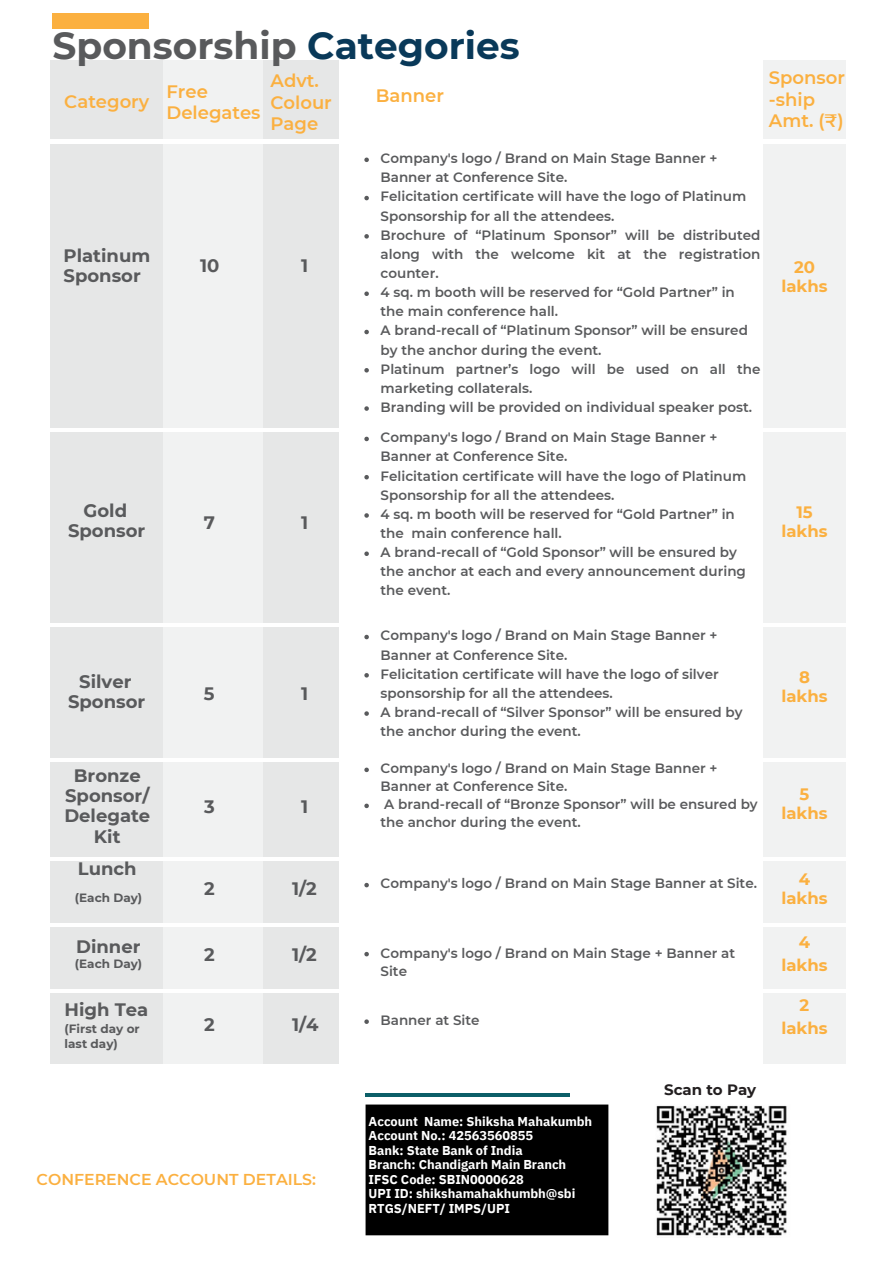
<style>
.page{position:relative;width:894px;height:1264px;background:#fff}
.page>*{position:absolute;margin:0;border:0;box-sizing:border-box;transform-origin:0 0}
.t1{font:700 37.5px "Montserrat";color:#595a5c}
.t2{font:700 18px/20.2px "Montserrat";color:#595a5c;text-align:center}
.t3{font:600 18px/21.3px "Montserrat";color:#fbb040}
.t4{font:700 16.5px/19.2px "Montserrat";color:#fbb040;text-align:center}
.t5{font:600 15.75px "Montserrat";color:#fbb040}
.t6{font:700 15px "Montserrat";color:#231f20}
.t7{font:600 13.5px/19.2px "Montserrat";color:#595a5c}
.t8{font:700 12.9px/14.4px "IBM Plex Sans";color:#fff}
.t9{font:700 12px/15px "Montserrat";color:#595a5c}
.s1{color:#093959}
</style>
<div class="page">
<div style="left:53px;top:13px;width:96px;height:16px;background:#fbb040"></div>
<div style="left:51px;top:60px;width:113px;height:1003px;background:#e6e7e7"></div>
<div style="left:164px;top:60px;width:99px;height:1003px;background:#f1f2f2"></div>
<div style="left:263px;top:60px;width:76px;height:1003px;background:#e6e7e7"></div>
<div style="left:763px;top:60px;width:82px;height:1003px;background:#f1f2f2"></div>
<hr style="left:51px;top:140px;width:794px;height:3px;background:#fff">
<hr style="left:51px;top:428px;width:794px;height:3px;background:#fff">
<hr style="left:51px;top:623px;width:794px;height:3px;background:#fff">
<hr style="left:51px;top:758px;width:794px;height:3px;background:#fff">
<hr style="left:51px;top:857px;width:794px;height:3px;background:#fff">
<hr style="left:51px;top:923px;width:794px;height:3px;background:#fff">
<hr style="left:51px;top:989px;width:794px;height:3px;background:#fff">
<svg style="left:364px;top:1019px;width:5px;height:4px"></svg>
<svg style="left:364px;top:882px;width:5px;height:5px"></svg>
<svg style="left:364px;top:951px;width:5px;height:5px"></svg>
<svg style="left:364px;top:157px;width:5px;height:5px"></svg>
<svg style="left:364px;top:196px;width:5px;height:4px"></svg>
<svg style="left:364px;top:234px;width:5px;height:4px"></svg>
<svg style="left:364px;top:291px;width:5px;height:5px"></svg>
<svg style="left:364px;top:330px;width:5px;height:4px"></svg>
<svg style="left:364px;top:368px;width:5px;height:4px"></svg>
<svg style="left:364px;top:406px;width:5px;height:5px"></svg>
<svg style="left:364px;top:436px;width:5px;height:5px"></svg>
<svg style="left:364px;top:475px;width:5px;height:4px"></svg>
<svg style="left:364px;top:513px;width:5px;height:4px"></svg>
<svg style="left:364px;top:551px;width:5px;height:5px"></svg>
<svg style="left:364px;top:634px;width:5px;height:5px"></svg>
<svg style="left:364px;top:673px;width:5px;height:4px"></svg>
<svg style="left:364px;top:711px;width:5px;height:4px"></svg>
<svg style="left:364px;top:767px;width:5px;height:5px"></svg>
<svg style="left:364px;top:803px;width:5px;height:5px"></svg>
<div style="left:365px;top:1104px;width:243px;height:131px;background:#000"></div>
<hr style="left:365px;top:1093px;width:204px;height:3px;background:#0c5f68">
<img style="left:656px;top:1105px;width:131px;height:131px">
<h1 class="t1" style="left:53px;top:22px;width:468px">Sponsorship <span class="s1">Categories</span></h1>
<h2 class="t3" style="left:64px;top:91px;width:86px">Category</h2>
<h2 class="t3" style="left:166px;top:81px;width:95px">Free<br>Delegates</h2>
<h2 class="t3" style="left:270px;top:70px;width:63px">Advt.<br>Colour<br>Page</h2>
<p class="t2" style="left:64px;top:245px;width:88px;text-align:left">Platinum<br>Sponsor</p>
<p class="t2" style="left:200px;top:255px;width:21px">10</p>
<p class="t2" style="left:301px;top:256px;width:9px">1</p>
<p class="t2" style="left:68px;top:500px;width:79px">Gold<br>Sponsor</p>
<h2 class="t2" style="left:68px;top:671px;width:79px">Silver<br>Sponsor</h2>
<h2 class="t2" style="left:64px;top:765px;width:87px">Bronze<br>Sponsor/<br>Delegate<br>Kit</h2>
<h2 class="t2" style="left:78px;top:858px;width:60px">Lunch</h2>
<p class="t9" style="left:75px;top:890px;width:69px">(Each Day)</p>
<h2 class="t2" style="left:76px;top:936px;width:66px">Dinner</h2>
<p class="t9" style="left:75px;top:956px;width:69px">(Each Day)</p>
<p class="t2" style="left:65px;top:999px;width:85px">High Tea</p>
<h2 class="t9" style="left:65px;top:1021px;width:77px">(First day or last day)</h2>
<p class="t2" style="left:204px;top:512px;width:13px">7</p>
<p class="t2" style="left:204px;top:683px;width:12px">5</p>
<p class="t2" style="left:204px;top:796px;width:12px">3</p>
<p class="t2" style="left:204px;top:878px;width:12px">2</p>
<p class="t2" style="left:204px;top:944px;width:12px">2</p>
<p class="t2" style="left:204px;top:1014px;width:12px">2</p>
<p class="t2" style="left:301px;top:512px;width:9px">1</p>
<p class="t2" style="left:301px;top:683px;width:9px">1</p>
<p class="t2" style="left:301px;top:796px;width:9px">1</p>
<h2 class="t2" style="left:292px;top:878px;width:26px">1/2</h2>
<h2 class="t2" style="left:292px;top:944px;width:26px">1/2</h2>
<h2 class="t2" style="left:292px;top:1014px;width:28px">1/4</h2>
<p class="t3" style="left:376px;top:85px;width:70px">Banner</p>
<p class="t7" style="left:380px;top:149px;width:338px">Company's logo / Brand on Main Stage Banner +<br>Banner at Conference Site.</p>
<p class="t7" style="left:380px;top:187px;width:367px">Felicitation certificate will have the logo of Platinum<br>Sponsorship for all the attendees.</p>
<p class="t7" style="left:380px;top:225px;width:381px;text-align:justify">Brochure of “Platinum Sponsor” will be distributed along with the welcome kit at the registration counter.</p>
<p class="t7" style="left:380px;top:283px;width:355px">4 sq. m booth will be reserved for “Gold Partner” in the main conference hall.</p>
<p class="t7" style="left:380px;top:321px;width:369px">A brand-recall of “Platinum Sponsor” will be ensured by the anchor during the event.</p>
<p class="t7" style="left:380px;top:359px;width:381px">Platinum partner’s logo will be used on all the marketing collaterals.</p>
<p class="t7" style="left:380px;top:397px;width:373px">Branding will be provided on individual speaker post.</p>
<p class="t7" style="left:380px;top:428px;width:338px">Company's logo / Brand on Main Stage Banner +<br>Banner at Conference Site.</p>
<p class="t7" style="left:380px;top:466px;width:367px">Felicitation certificate will have the logo of Platinum<br>Sponsorship for all the attendees.</p>
<p class="t7" style="left:380px;top:504px;width:355px">4 sq. m booth will be reserved for “Gold Partner” in the main conference hall.</p>
<p class="t7" style="left:380px;top:542px;width:367px">A brand-recall of “Gold Sponsor” will be ensured by the anchor at each and every announcement during the event.</p>
<h2 class="t7" style="left:380px;top:626px;width:338px">Company's logo / Brand on Main Stage Banner +<br>Banner at Conference Site.</h2>
<h2 class="t7" style="left:380px;top:664px;width:339px">Felicitation certificate will have the logo of silver sponsorship for all the attendees.</h2>
<h2 class="t7" style="left:380px;top:702px;width:363px">A brand-recall of “Silver Sponsor” will be ensured by the anchor during the event.</h2>
<h2 class="t7" style="left:380px;top:759px;width:338px;line-height:18px">Company's logo / Brand on Main Stage Banner +<br>Banner at Conference Site.</h2>
<p class="t7" style="left:380px;top:795px;width:378px;line-height:18px">A brand-recall of “Bronze Sponsor” will be ensured by the anchor during the event.</p>
<p class="t7" style="left:380px;top:874px;width:378px">Company's logo / Brand on Main Stage Banner at Site.</p>
<p class="t7" style="left:380px;top:943px;width:356px;line-height:18px">Company's logo / Brand on Main Stage + Banner at<br>Site</p>
<p class="t7" style="left:380px;top:1010px;width:100px">Banner at Site</p>
<p class="t3" style="left:768px;top:67px;width:78px">Sponsor -ship<br>Amt. (₹)</p>
<h2 class="t4" style="left:781px;top:258px;width:48px">20 lakhs</h2>
<h2 class="t4" style="left:781px;top:502px;width:48px">15 lakhs</h2>
<h2 class="t4" style="left:781px;top:667px;width:48px">8 lakhs</h2>
<h2 class="t4" style="left:781px;top:784px;width:48px">5 lakhs</h2>
<h2 class="t4" style="left:781px;top:869px;width:48px">4 lakhs</h2>
<h2 class="t4" style="left:781px;top:929px;width:48px;line-height:23.7px">4 lakhs</h2>
<h2 class="t4" style="left:781px;top:992px;width:48px;line-height:23.7px">2 lakhs</h2>
<h3 class="t5" style="left:37px;top:1170px;width:281px">CONFERENCE ACCOUNT DETAILS:</h3>
<h6 class="t8" style="left:368px;top:1113px;width:225px">Account Name: Shiksha Mahakumbh<br>Account No.: 42563560855<br>Bank: State Bank of India<br>Branch: Chandigarh Main Branch<br>IFSC Code: SBIN0000628<br>UPI ID: shikshamahakhumbh@sbi</h6>
<h4 class="t8" style="left:368px;top:1200px;width:143px">RTGS/NEFT/ IMPS/UPI</h4>
<h5 class="t6" style="left:664px;top:1080px;width:94px">Scan to Pay</h5>
</div>
